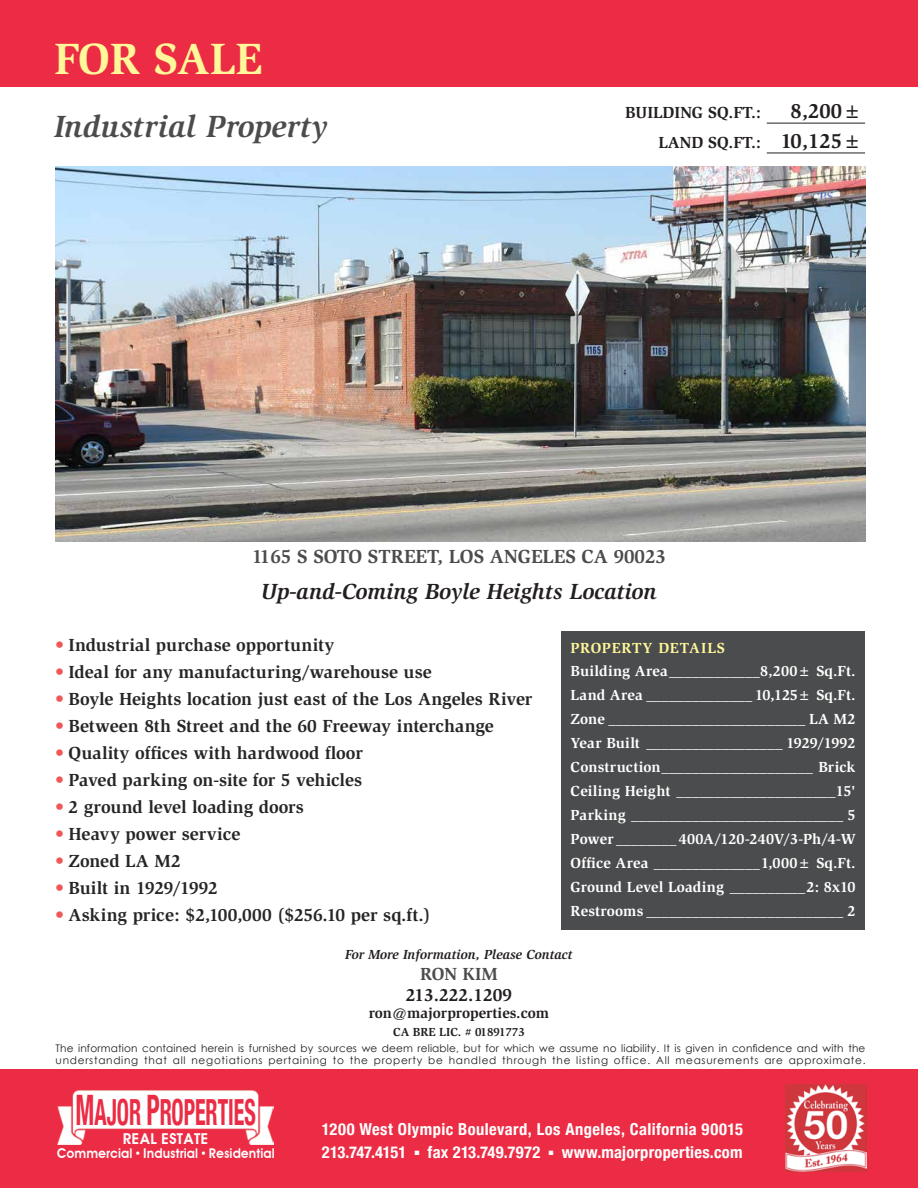
<style>
.page{position:relative;width:918px;height:1188px;background:#fff}
.page>*{position:absolute;margin:0;border:0;box-sizing:border-box;transform-origin:0 0}
.t1{font:700 45px "Slimbach";color:#fff79a}
.t2{font:700 condensed 36px "Helvetica Neue";letter-spacing:-.005em;color:#eb2c44;scale:.61 1}
.t3{font:italic 700 31.5px "Slimbach";letter-spacing:.01em;color:#4b4c4d}
.t4{font:italic 700 22.5px "Slimbach";color:#231f20}
.t5{font:700 21px "Slimbach";color:#231f20}
.t6{font:700 19.5px "Slimbach";color:#4b4c4d}
.t7{font:700 18px "Slimbach";letter-spacing:-.005em;color:#262626}
.t8{font:700 18px "Slimbach";color:#231f20}
.t9{font:700 18px "Slimbach";color:#4b4c4d}
.t10{font:700 condensed 16.5px/22.5px "Helvetica Neue";letter-spacing:.025em;color:#fff}
.t11{font:700 16.5px "Slimbach";color:#231f20}
.t12{font:700 15px/24px "Slimbach";letter-spacing:.01em;color:#fff;text-align:justify}
.t13{font:700 15px "Slimbach";color:#231f20}
.t14{font:700 15px "Slimbach";letter-spacing:.035em;color:#fff79a}
.t15{font:600 15px "Avant Garde";color:#fff}
.t16{font:600 13.5px "Avant Garde";letter-spacing:.005em;color:#fff;scale:.93 1}
.t17{font:italic 700 13.5px "Slimbach";color:#231f20}
.t18{font:700 12px "Slimbach";color:#231f20}
.t19{font:10.5px/12px "Century Gothic";letter-spacing:.065em;color:#231f20}
.t20{font:6px "Monotype Sorts";color:#fff}
.s1{font-size:21px}
.s2{color:#ef5758}
.s3{font-size:42px}
</style>
<div class="page">
<div style="left:0;top:0;width:918px;height:86px;background:#eb2c44"></div>
<div style="left:0;top:1069px;width:918px;height:119px;background:#eb2c44"></div>
<img style="left:786px;top:1085px;width:80px;height:86px">
<img style="left:58px;top:1090px;width:216px;height:54px">
<hr style="left:767px;top:123px;width:98px;height:1px;background:#231f20">
<hr style="left:767px;top:153px;width:98px;height:1px;background:#231f20">
<img style="left:55px;top:166px;width:810px;height:375px">
<div style="left:562px;top:632px;width:303px;height:298px;background:#4b4c4d"></div>
<h1 class="t1" style="left:54px;top:32px;width:210px">FOR SALE</h1>
<h3 class="t3" style="left:54px;top:108px;width:275px">Industrial Property</h3>
<p class="t11" style="left:625px;top:103px;width:137px">BUILDING SQ.FT.:</p>
<h3 class="t5" style="left:791px;top:99px;width:74px">8,200±</h3>
<p class="t11" style="left:658px;top:133px;width:206px">LAND SQ.FT.: <span class="s1">10,125±</span></p>
<h3 class="t6" style="left:252px;top:545px;width:416px">1165 S SOTO STREET, LOS ANGELES CA 90023</h3>
<h3 class="t4" style="left:261px;top:579px;width:397px">Up-and-Coming Boyle Heights Location</h3>
<p class="t7" style="left:55px;top:634px;width:281px"><span class="s2">•</span> Industrial purchase opportunity</p>
<p class="t7" style="left:55px;top:661px;width:378px"><span class="s2">•</span> Ideal for any manufacturing/warehouse use</p>
<p class="t7" style="left:55px;top:688px;width:479px"><span class="s2">•</span> Boyle Heights location just east of the Los Angeles River</p>
<p class="t7" style="left:55px;top:715px;width:440px"><span class="s2">•</span> Between 8th Street and the 60 Freeway interchange</p>
<p class="t7" style="left:55px;top:742px;width:309px"><span class="s2">•</span> Quality offices with hardwood floor</p>
<p class="t7" style="left:55px;top:769px;width:309px"><span class="s2">•</span> Paved parking on-site for 5 vehicles</p>
<p class="t7" style="left:55px;top:796px;width:250px"><span class="s2">•</span> 2 ground level loading doors</p>
<p class="t7" style="left:55px;top:823px;width:187px"><span class="s2">•</span> Heavy power service</p>
<p class="t7" style="left:55px;top:850px;width:127px"><span class="s2">•</span> Zoned LA M2</p>
<p class="t7" style="left:55px;top:877px;width:164px"><span class="s2">•</span> Built in 1929/1992</p>
<p class="t7" style="left:55px;top:904px;width:377px"><span class="s2">•</span> Asking price: $2,100,000 ($256.10 per sq.ft.)</p>
<p class="t14" style="left:571px;top:639px;width:156px">PROPERTY DETAILS</p>
<p class="t12" style="left:571px;top:659px;width:287px">Building Area____________8,200± Sq.Ft.<br>Land Area ______________ 10,125± Sq.Ft.<br>Zone __________________________ LA M2<br>Year Built __________________ 1929/1992<br>Construction____________________ Brick Ceiling Height _____________________15' Parking ____________________________ 5<br>Power ________ 400A/120-240V/3-Ph/4-W Office Area ______________1,000± Sq.Ft.<br>Ground Level Loading __________2: 8x10<br>Restrooms __________________________ 2</p>
<p class="t17" style="left:345px;top:947px;width:229px">For More Information, Please Contact</p>
<p class="t9" style="left:420px;top:963px;width:79px">RON KIM</p>
<p class="t8" style="left:406px;top:984px;width:108px">213.222.1209</p>
<p class="t13" style="left:369px;top:1004px;width:182px">ron@majorproperties.com</p>
<p class="t18" style="left:393px;top:1025px;width:133px">CA BRE LIC. # 01891773</p>
<p class="t19" style="left:56px;top:1042px;width:812px">The information contained herein is furnished by sources we deem reliable, but for which we assume no liability. It is given in confidence and with the understanding that all negotiations pertaining to the property be handled through the listing office. All measurements are approximate.</p>
<h2 class="t2" style="left:75px;top:1082px;width:297px"><span class="s3">M</span>AJOR <span class="s3">P</span>ROPERTIES</h2>
<p class="t10" style="left:322px;top:1117px;width:423px">1200 West Olympic Boulevard, Los Angeles, California 90015<br>213.747.4151</p>
<p class="t15" style="left:123px;top:1130px;width:87px">REAL ESTATE</p>
<p class="t20" style="left:415px;top:1150px;width:6px">n</p>
<p class="t10" style="left:428px;top:1140px;width:114px">fax 213.749.7972</p>
<p class="t20" style="left:549px;top:1150px;width:6px">n</p>
<p class="t16" style="left:57px;top:1145px;width:236px">Commercial • Industrial • Residential</p>
<p class="t10" style="left:562px;top:1140px;width:182px">www.majorproperties.com</p>
</div>
